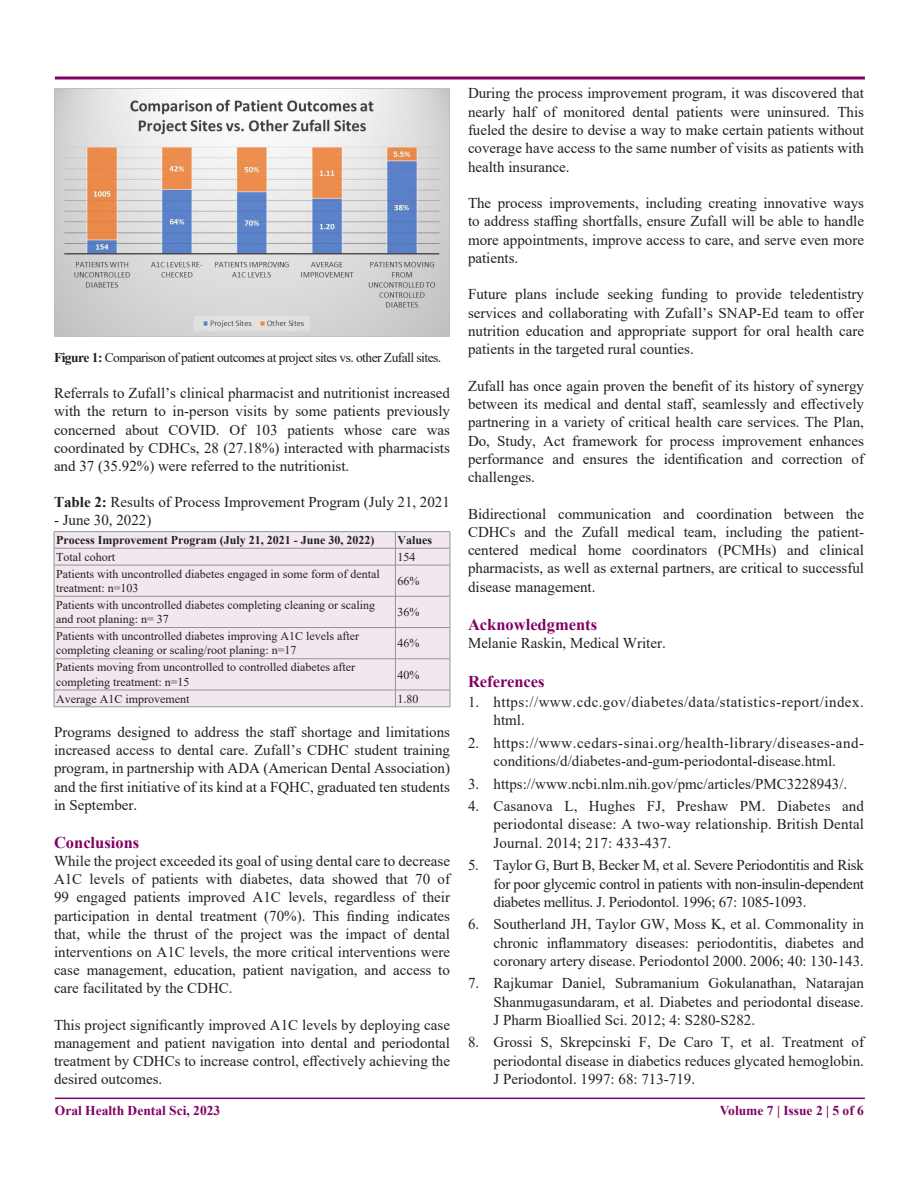
<style>
.page{position:relative;width:918px;height:1188px;background:#fff}
.page>*{position:absolute;margin:0;border:0;box-sizing:border-box;transform-origin:0 0}
.Heading{font:700 16.5px "Times New Roman";color:#800064}
.Body_Text{font:15px/18.3px "Times New Roman";color:#211e1f;text-align:justify}
.Body_Text-2{font:15px/18.3px "Times New Roman";color:#231f20;text-align:justify}
.Body_Text-3{font:15px/18.3px "Times New Roman";letter-spacing:.03em;color:#231f20}
.Body_Text-4{font:13.5px "Times New Roman";letter-spacing:-.04em;color:#231f20}
.t1{font:700 13.5px "Times New Roman";color:#800064}
.Table_Paragraph{font:12px/14.4px "Times New Roman";color:#231f20}
.Table_Paragraph-2{font:700 12px "Times New Roman";color:#231f20}
.s1{font-weight:700;color:#211e1f}
.s2{color:#211e1f}
</style>
<div class="page">
<hr style="left:55px;top:1098px;width:810px;height:1px;background:#800064">
<svg style="left:54px;top:76px;width:811px;height:4px;background:#9f3f8a"></svg>
<div style="left:55px;top:532px;width:395px;height:175px;background:#f2e6ef"></div>
<hr style="left:54px;top:531px;width:341px;height:1px;background:#939598">
<hr style="left:395px;top:531px;width:55px;height:1px;background:#939598">
<hr style="left:54px;top:548px;width:341px;height:1px;background:#939598">
<svg style="left:54px;top:532px;width:1px;height:33px"></svg>
<hr style="left:395px;top:548px;width:55px;height:1px;background:#939598">
<svg style="left:395px;top:532px;width:1px;height:33px"></svg>
<svg style="left:450px;top:532px;width:1px;height:33px"></svg>
<hr style="left:54px;top:565px;width:341px;height:1px;background:#939598">
<hr style="left:54px;top:565px;width:1px;height:31px;background:#939598">
<hr style="left:395px;top:565px;width:55px;height:1px;background:#939598">
<hr style="left:395px;top:565px;width:1px;height:31px;background:#939598">
<hr style="left:450px;top:565px;width:1px;height:31px;background:#939598">
<hr style="left:54px;top:596px;width:341px;height:1px;background:#939598">
<hr style="left:54px;top:596px;width:1px;height:31px;background:#939598">
<hr style="left:395px;top:596px;width:55px;height:1px;background:#939598">
<hr style="left:395px;top:596px;width:1px;height:31px;background:#939598">
<hr style="left:450px;top:596px;width:1px;height:31px;background:#939598">
<hr style="left:54px;top:627px;width:341px;height:1px;background:#939598">
<hr style="left:54px;top:628px;width:1px;height:31px;background:#939598">
<hr style="left:395px;top:627px;width:55px;height:1px;background:#939598">
<hr style="left:395px;top:628px;width:1px;height:31px;background:#939598">
<hr style="left:450px;top:628px;width:1px;height:31px;background:#939598">
<hr style="left:54px;top:658px;width:341px;height:1px;background:#939598">
<hr style="left:54px;top:659px;width:1px;height:31px;background:#939598">
<hr style="left:395px;top:658px;width:55px;height:1px;background:#939598">
<hr style="left:395px;top:659px;width:1px;height:31px;background:#939598">
<hr style="left:450px;top:659px;width:1px;height:31px;background:#939598">
<hr style="left:54px;top:690px;width:341px;height:1px;background:#939598">
<svg style="left:54px;top:690px;width:1px;height:17px"></svg>
<hr style="left:395px;top:690px;width:55px;height:1px;background:#939598">
<svg style="left:395px;top:691px;width:1px;height:16px"></svg>
<svg style="left:450px;top:690px;width:1px;height:17px"></svg>
<hr style="left:54px;top:707px;width:341px;height:1px;background:#939598">
<hr style="left:395px;top:707px;width:55px;height:1px;background:#939598">
<img style="left:54px;top:88px;width:396px;height:248px">
<p class="Body_Text-4" style="left:54px;top:348px;width:389px"><span class="s1">Figure 1:</span> <span class="s2">Comparison</span> of patient outcomes at project sites vs. other Zufall sites.</p>
<p class="Body_Text" style="left:54px;top:384px;width:398px">Referrals to Zufall’s clinical pharmacist and nutritionist increased with the return to in-person visits by some patients previously concerned about COVID. Of 103 patients whose care was coordinated by CDHCs, 28 (27.18%) interacted with pharmacists and 37 (35.92%) were referred to the nutritionist.</p>
<p class="Body_Text-2" style="left:54px;top:493px;width:397px"><span class="s1">Table 2:</span> Results of Process Improvement Program (July 21, 2021</p>
<p class="Body_Text-2" style="left:54px;top:511px;width:99px">- June 30, 2022)</p>
<p class="Table_Paragraph-2" style="left:56px;top:531px;width:320px">Process Improvement Program (July 21, 2021 - June 30, 2022)</p>
<p class="Table_Paragraph-2" style="left:398px;top:531px;width:36px">Values</p>
<p class="Table_Paragraph" style="left:56px;top:549px;width:60px">Total cohort</p>
<p class="Table_Paragraph" style="left:398px;top:549px;width:19px">154</p>
<p class="Table_Paragraph" style="left:56px;top:566px;width:325px">Patients with uncontrolled diabetes engaged in some form of dental treatment: n=103</p>
<p class="Table_Paragraph" style="left:398px;top:573px;width:23px">66%</p>
<p class="Table_Paragraph" style="left:56px;top:597px;width:320px">Patients with uncontrolled diabetes completing cleaning or scaling and root planing: n= 37</p>
<p class="Table_Paragraph" style="left:398px;top:604px;width:23px">36%</p>
<p class="Table_Paragraph" style="left:56px;top:628px;width:304px">Patients with uncontrolled diabetes improving A1C levels after completing cleaning or scaling/root planing: n=17</p>
<p class="Table_Paragraph" style="left:398px;top:636px;width:23px">46%</p>
<p class="Table_Paragraph" style="left:56px;top:660px;width:300px">Patients moving from uncontrolled to controlled diabetes after completing treatment: n=15</p>
<p class="Table_Paragraph" style="left:398px;top:667px;width:23px">40%</p>
<p class="Table_Paragraph" style="left:56px;top:691px;width:135px">Average A1C improvement</p>
<p class="Table_Paragraph" style="left:398px;top:691px;width:22px">1.80</p>
<p class="Body_Text" style="left:54px;top:723px;width:398px">Programs designed to address the staff shortage and limitations increased access to dental care. Zufall’s CDHC student training program, in partnership with ADA (American Dental Association) and the first initiative of its kind at a FQHC, graduated ten students in September.</p>
<p class="Heading" style="left:54px;top:831px;width:87px">Conclusions</p>
<p class="Body_Text-2" style="left:54px;top:852px;width:398px">While the project exceeded its goal of using dental care to decrease A1C levels of patients with diabetes, data showed that 70 of 99 engaged patients improved A1C levels, regardless of their participation in dental treatment (70%). This finding indicates that, while the thrust of the project was the impact of dental interventions on A1C levels, the more critical interventions were case management, education, patient navigation, and access to care facilitated by the CDHC.</p>
<p class="Body_Text-2" style="left:54px;top:1015px;width:398px">This project significantly improved A1C levels by deploying case management and patient navigation into dental and periodontal treatment by CDHCs to increase control, effectively achieving the desired outcomes.</p>
<p class="Body_Text" style="left:468px;top:84px;width:398px">During the process improvement program, it was discovered that nearly half of monitored dental patients were uninsured. This fueled the desire to devise a way to make certain patients without coverage have access to the same number of visits as patients with health insurance.</p>
<p class="Body_Text" style="left:468px;top:193px;width:398px">The process improvements, including creating innovative ways to address staffing shortfalls, ensure Zufall will be able to handle more appointments, improve access to care, and serve even more patients.</p>
<p class="Body_Text" style="left:468px;top:285px;width:398px">Future plans include seeking funding to provide teledentistry services and collaborating with Zufall’s SNAP-Ed team to offer nutrition education and appropriate support for oral health care patients in the targeted rural counties.</p>
<p class="Body_Text" style="left:468px;top:376px;width:398px">Zufall has once again proven the benefit of its history of synergy between its medical and dental staff, seamlessly and effectively partnering in a variety of critical health care services. The Plan, Do, Study, Act framework for process improvement enhances performance and ensures the identification and correction of challenges.</p>
<p class="Body_Text" style="left:468px;top:504px;width:398px">Bidirectional communication and coordination between the CDHCs and the Zufall medical team, including the patient&shy;centered medical home coordinators (PCMHs) and clinical pharmacists, as well as external partners, are critical to successful disease management.</p>
<p class="Heading" style="left:468px;top:613px;width:131px">Acknowledgments</p>
<p class="Body_Text-2" style="left:468px;top:634px;width:199px">Melanie Raskin, Medical Writer.</p>
<p class="Heading" style="left:468px;top:669px;width:78px">References</p>
<p class="Body_Text-3" style="left:494px;top:692px;width:372px;text-indent:-26px">1. https://www.cdc.gov/diabetes/data/statistics-report/index. html.</p>
<p class="Body_Text-2" style="left:468px;top:733px;width:398px;text-align:center">2. https://www.cedars-sinai.org/health-library/diseases-and&shy;conditions/d/diabetes-and-gum-periodontal-disease.html.</p>
<p class="Body_Text-2" style="left:468px;top:774px;width:381px">3. https://www.ncbi.nlm.nih.gov/pmc/articles/PMC3228943/.</p>
<p class="Body_Text-2" style="left:494px;top:797px;width:372px;text-indent:-26px">4. Casanova L, Hughes FJ, Preshaw PM. Diabetes and periodontal disease: A two-way relationship. British Dental Journal. 2014; 217: 433-437.</p>
<p class="Body_Text-2" style="left:494px;top:856px;width:372px;text-indent:-26px">5. Taylor G, Burt B, Becker M, et al. Severe Periodontitis and Risk for poor glycemic control in patients with non-insulin-dependent diabetes mellitus. J. Periodontol. 1996; 67: 1085-1093.</p>
<p class="Body_Text-2" style="left:494px;top:915px;width:372px;text-indent:-26px">6. Southerland JH, Taylor GW, Moss K, et al. Commonality in chronic inflammatory diseases: periodontitis, diabetes and coronary artery disease. Periodontol 2000. 2006; 40: 130-143.</p>
<p class="Body_Text-2" style="left:494px;top:974px;width:372px;text-indent:-26px">7. Rajkumar Daniel, Subramanium Gokulanathan, Natarajan Shanmugasundaram, et al. Diabetes and periodontal disease.<br>J Pharm Bioallied Sci. 2012; 4: S280-S282.</p>
<p class="Body_Text-2" style="left:494px;top:1033px;width:372px;text-indent:-26px">8. Grossi S, Skrepcinski F, De Caro T, et al. Treatment of periodontal disease in diabetics reduces glycated hemoglobin.<br>J Periodontol. 1997: 68: 713-719.</p>
<p class="t1" style="left:55px;top:1101px;width:167px">Oral Health Dental Sci, 2023</p>
<p class="t1" style="left:720px;top:1101px;width:146px">Volume 7 | Issue 2 | 5 of 6</p>
</div>
